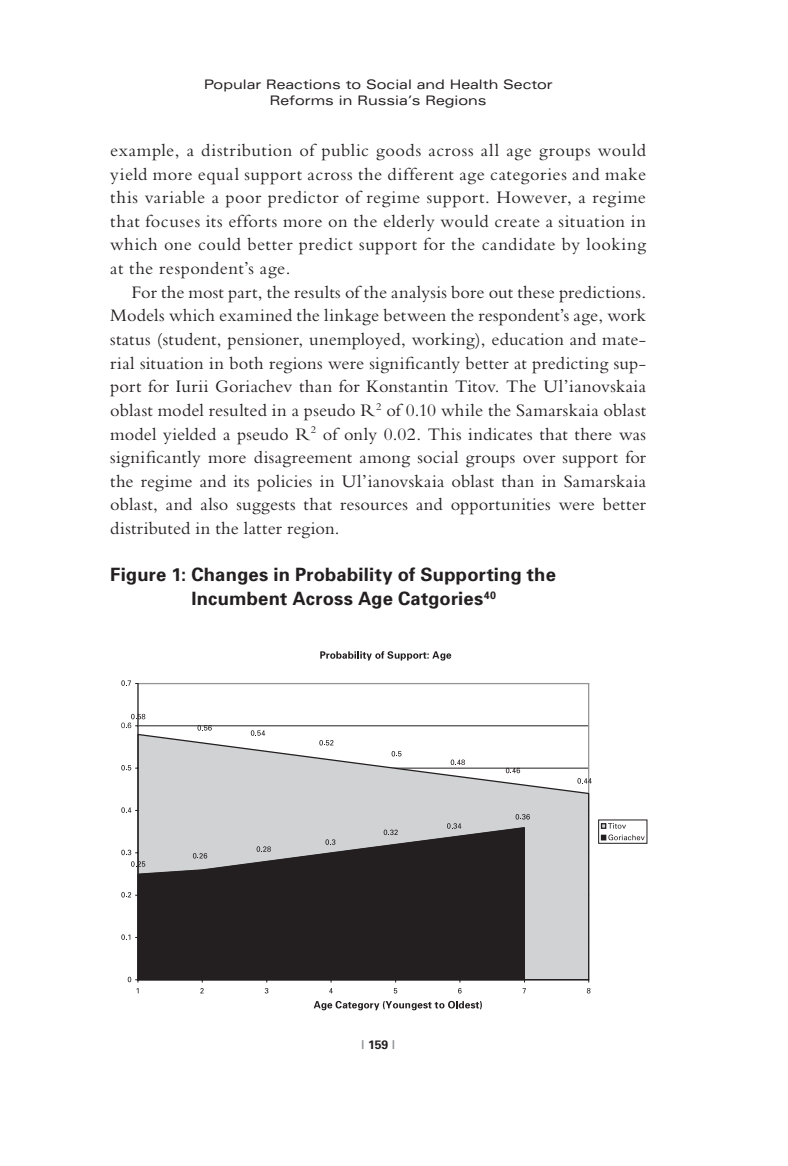
<style>
.page{position:relative;width:788px;height:1166px;background:#fff}
.page>*{position:absolute;margin:0;border:0;box-sizing:border-box;transform-origin:0 0}
.t1{font:18.38px/23.6px "Bembo";letter-spacing:.02em;color:#231f20;text-align:justify}
.t2{font:700 18.38px/23.6px "Univers";letter-spacing:.01em;color:#231f20}
.t3{font:expanded 13.12px/15.8px "Univers";color:#231f20;text-align:center}
.t4{font:700 12.25px "Univers";color:#231f20}
.s1{color:#939598}
</style>
<div class="page">
<svg style="left:135px;top:683px;width:454px;height:299px"></svg>
<svg style="left:320px;top:651px;width:131px;height:9px"></svg>
<svg style="left:577px;top:778px;width:14px;height:5px"></svg>
<svg style="left:506px;top:767px;width:14px;height:6px"></svg>
<svg style="left:450px;top:759px;width:15px;height:6px"></svg>
<svg style="left:391px;top:751px;width:10px;height:5px"></svg>
<svg style="left:319px;top:740px;width:14px;height:5px"></svg>
<svg style="left:251px;top:730px;width:14px;height:5px"></svg>
<svg style="left:197px;top:725px;width:15px;height:5px"></svg>
<svg style="left:515px;top:814px;width:15px;height:5px"></svg>
<svg style="left:447px;top:823px;width:14px;height:5px"></svg>
<svg style="left:383px;top:829px;width:14px;height:6px"></svg>
<svg style="left:325px;top:839px;width:10px;height:5px"></svg>
<svg style="left:256px;top:846px;width:15px;height:5px"></svg>
<svg style="left:131px;top:861px;width:14px;height:5px"></svg>
<svg style="left:193px;top:853px;width:14px;height:5px"></svg>
<svg style="left:128px;top:976px;width:3px;height:6px"></svg>
<svg style="left:121px;top:934px;width:9px;height:5px"></svg>
<svg style="left:121px;top:892px;width:10px;height:5px"></svg>
<svg style="left:121px;top:849px;width:10px;height:6px"></svg>
<svg style="left:121px;top:807px;width:10px;height:6px"></svg>
<svg style="left:121px;top:765px;width:10px;height:5px"></svg>
<svg style="left:121px;top:714px;width:24px;height:14px"></svg>
<svg style="left:121px;top:680px;width:10px;height:6px"></svg>
<svg style="left:200px;top:988px;width:4px;height:5px"></svg>
<svg style="left:329px;top:988px;width:4px;height:5px"></svg>
<svg style="left:394px;top:988px;width:3px;height:5px"></svg>
<svg style="left:458px;top:988px;width:3px;height:5px"></svg>
<svg style="left:586px;top:988px;width:4px;height:5px"></svg>
<svg style="left:600px;top:836px;width:45px;height:5px"></svg>
<svg style="left:600px;top:823px;width:44px;height:17px"></svg>
<svg style="left:313px;top:1000px;width:169px;height:10px"></svg>
<p class="t3" style="left:204px;top:76px;width:350px">Popular Reactions to Social and Health Sector<br>Reforms in Russia’s Regions</p>
<p class="t1" style="left:110px;top:138px;width:537px">example, a distribution of public goods across all age groups would yield more equal support across the different age categories and make this variable a poor predictor of regime support. However, a regime that focuses its efforts more on the elderly would create a situation in which one could better predict support for the candidate by looking at the respondent’s age.</p>
<p class="t1" style="left:110px;top:280px;width:537px;text-indent:21px">For the most part, the results of the analysis bore out these predictions.<br>Models which examined the linkage between the respondent’s age, work status (student, pensioner, unemployed, working), education and mate&shy;rial situation in both regions were significantly better at predicting sup&shy;port for Iurii Goriachev than for Konstantin Titov. The Ul’ianovskaia oblast model resulted in a pseudo R<sup>2</sup> of 0.10 while the Samarskaia oblast model yielded a pseudo R<sup>2</sup> of only 0.02. This indicates that there was significantly more disagreement among social groups over support for the regime and its policies in Ul’ianovskaia oblast than in Samarskaia oblast, and also suggests that resources and opportunities were better distributed in the latter region.</p>
<p class="t2" style="left:191px;top:562px;width:366px;text-indent:-81px">Figure 1 : Changes in Probability of Supporting the<br>Incumbent Across Age Catgories<sup>40</sup></p>
<p class="t4" style="left:361px;top:1036px;width:36px"><span class="s1">|</span> 159 <span class="s1">|</span></p>
</div>
